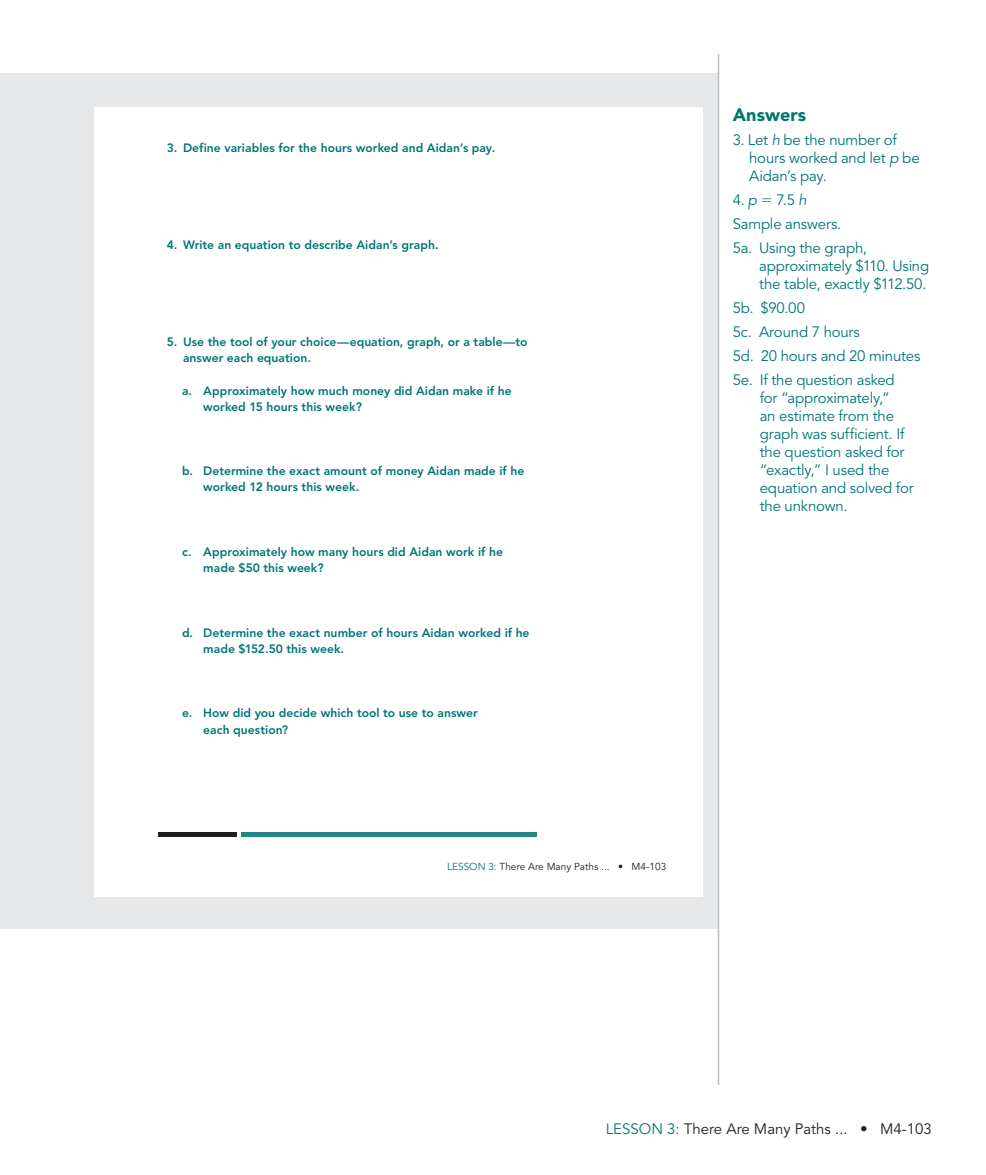
<style>
.page{position:relative;width:986px;height:1175px;background:#fff}
.page>*{position:absolute;margin:0;border:0;box-sizing:border-box;transform-origin:0 0}
.t1{font:900 18px "Avenir LT Std";letter-spacing:.01em;color:#007673}
.t2{font:15px/18px "Avenir LT Std";letter-spacing:-.015em;color:#007673}
.t3{font:15px "Avenir LT Std";color:#231f20}
.t4{font:800 12.15px/16.2px "Avenir LT Std";color:#007673}
.t5{font:10.05px "Avenir LT Std";color:#231f20}
.s1{color:#007673}
.s2{font-style:italic}
</style>
<div class="page">
<div style="left:0;top:73px;width:717px;height:856px;background:#e6e7e9"></div>
<hr style="left:717px;top:54px;width:2px;height:1030px;background:#bcbdc0">
<div style="left:94px;top:107px;width:608px;height:789px;background:#fff"></div>
<hr style="left:241px;top:832px;width:295px;height:4px;background:#248787">
<hr style="left:158px;top:832px;width:79px;height:4px;background:#231f20">
<p class="t4" style="left:167px;top:141px;width:330px">3. Define variables for the hours worked and Aidan’s pay.</p>
<p class="t4" style="left:167px;top:238px;width:273px">4. Write an equation to describe Aidan’s graph.</p>
<p class="t4" style="left:183px;top:335px;width:346px;text-indent:-16px">5. Use the tool of your choice—equation, graph, or a table—to answer each equation.</p>
<p class="t4" style="left:203px;top:383px;width:310px;text-indent:-21px">a. Approximately how much money did Aidan make if he worked 15 hours this week?</p>
<p class="t4" style="left:203px;top:464px;width:322px;text-indent:-21px">b. Determine the exact amount of money Aidan made if he worked 12 hours this week.</p>
<p class="t4" style="left:203px;top:544px;width:301px;text-indent:-21px">c. Approximately how many hours did Aidan work if he made $50 this week?</p>
<p class="t4" style="left:203px;top:625px;width:328px;text-indent:-21px">d. Determine the exact number of hours Aidan worked if he made $152.50 this week.</p>
<p class="t4" style="left:203px;top:706px;width:276px;text-indent:-21px">e. How did you decide which tool to use to answer each question?</p>
<p class="t5" style="left:447px;top:861px;width:221px"><span class="s1">LESSON 3:</span> There Are Many Paths ... • M4-103</p>
<h1 class="t1" style="left:732px;top:107px;width:75px">Answers</h1>
<p class="t2" style="left:749px;top:131px;width:172px;text-indent:-16px">3. Let <span class="s2">h</span> be the number of hours worked and let <span class="s2">p</span> be<br>Aidan’s pay.</p>
<p class="t2" style="left:732px;top:191px;width:26px">4. <span class="s2">p</span></p>
<p class="t2" style="left:732px;top:188px;width:136px;line-height:24px;text-indent:44px">7.5 <span class="s2">h<br></span>Sample answers.<br>5a. Using the graph,</p>
<p class="t2" style="left:759px;top:257px;width:171px">approximately $110. Using the table, exactly $112.50.</p>
<p class="t2" style="left:732px;top:296px;width:189px;line-height:24px">5b. $90.00<br>5c. Around 7 hours<br>5d. 20 hours and 20 minutes<br>5e. If the question asked</p>
<p class="t2" style="left:759px;top:389px;width:155px">for “approximately,”<br>an estimate from the graph was sufficient. If the question asked for “exactly,” I used the equation and solved for the unknown.</p>
<p class="t3" style="left:605px;top:1122px;width:328px"><span class="s1">LESSON 3:</span> There Are Many Paths ... • M4-103</p>
</div>
